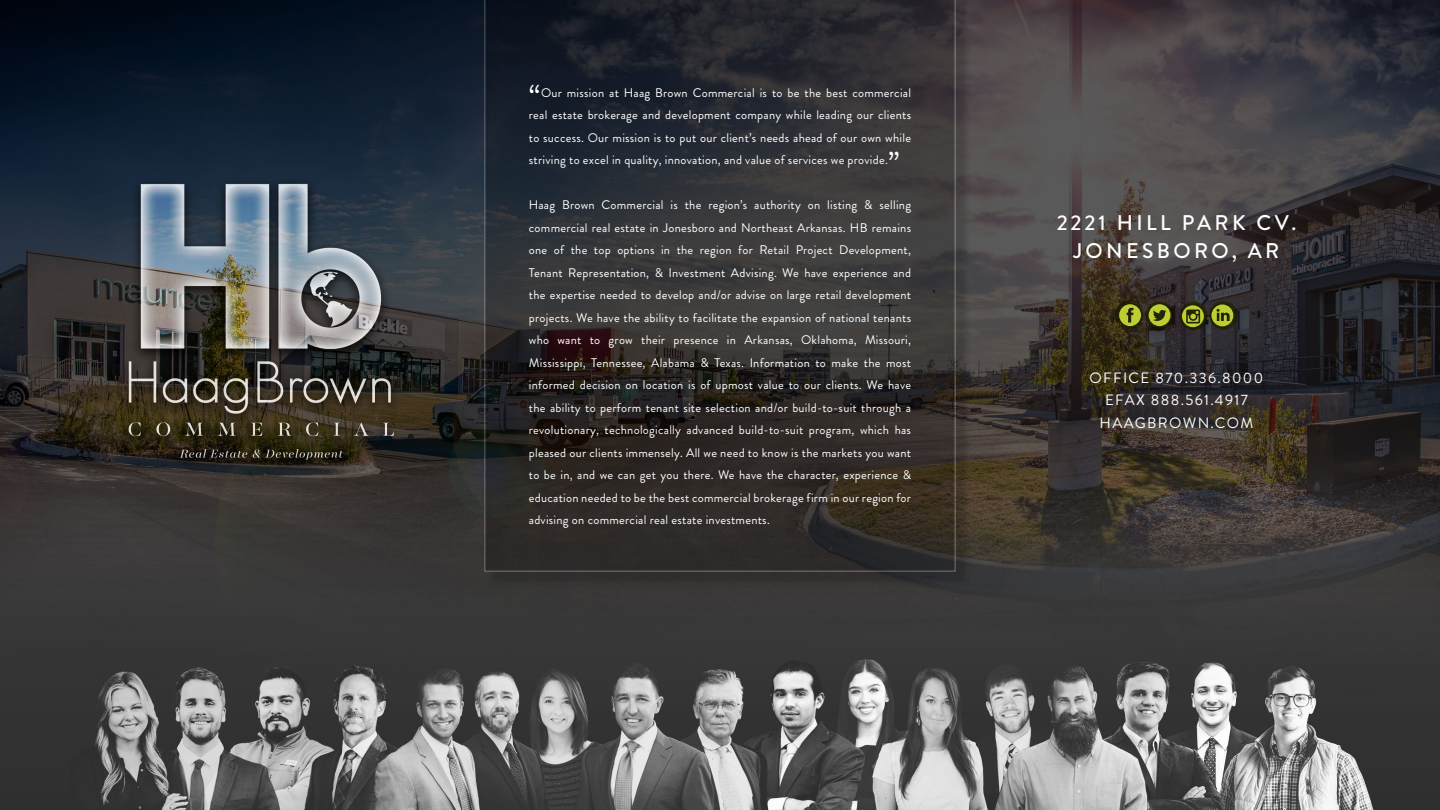
<style>
.page{position:relative;width:1440px;height:810px;background:#fff}
.page>*{position:absolute;margin:0;border:0;box-sizing:border-box;transform-origin:0 0}
.t1{font:30px "Brandon Grotesque";color:#fff}
.t2{font:500 21.25px/28.5px "Brandon Grotesque";letter-spacing:.16em;color:#fff;text-align:center}
.t3{font:15px/22.5px "Brandon Grotesque";letter-spacing:.09em;color:#fff;text-align:center}
.t4{font:12.5px/22.5px "Brandon Grotesque";letter-spacing:.02em;color:#fff;text-align:justify}
</style>
<div class="page">
<img style="left:0;top:0;width:1440px;height:810px">
<div style="left:486px;top:0;width:485px;height:587px;background:#000;opacity:.75"></div>
<svg style="left:484px;top:0;width:472px;height:572px;background:#2e2c2e"></svg>
<svg style="left:1145px;top:301px;width:29px;height:29px"></svg>
<svg style="left:1115px;top:300px;width:29px;height:29px"></svg>
<svg style="left:1209px;top:301px;width:29px;height:29px"></svg>
<svg style="left:1179px;top:301px;width:29px;height:29px"></svg>
<h1 class="t1" style="left:529px;top:75px;width:13px">“</h1>
<p class="t4" style="left:529px;top:82px;width:384px;text-indent:12px">Our mission at Haag Brown Commercial is to be the best commercial real estate brokerage and development company while leading our clients to success. Our mission is to put our client’s needs ahead of our own while striving to excel in quality, innovation, and value of services we provide.</p>
<h1 class="t1" style="left:888px;top:142px;width:13px">”</h1>
<p class="t4" style="left:529px;top:194px;width:384px">Haag Brown Commercial is the region’s authority on listing &amp; selling commercial real estate in Jonesboro and Northeast Arkansas. HB remains one of the top options in the region for Retail Project Development, Tenant Representation, &amp; Investment Advising. We have experience and the expertise needed to develop and/or advise on large retail development projects. We have the ability to facilitate the expansion of national tenants who want to grow their presence in Arkansas, Oklahoma, Missouri, Mississippi, Tennessee, Alabama &amp; Texas. Information to make the most informed decision on location is of upmost value to our clients. We have the ability to perform tenant site selection and/or build-to-suit through a revolutionary, technologically advanced build-to-suit program, which has pleased our clients immensely. All we need to know is the markets you want to be in, and we can get you there. We have the character, experience &amp; education needed to be the best commercial brokerage firm in our region for advising on commercial real estate investments.</p>
<h2 class="t2" style="left:1057px;top:208px;width:241px">2221 HILL PARK CV.<br>JONESBORO, AR</h2>
<p class="t3" style="left:1090px;top:366px;width:175px">OFFICE 870.336.8000<br>EFAX 888.561.4917<br>HAAGBROWN.COM</p>
</div>
